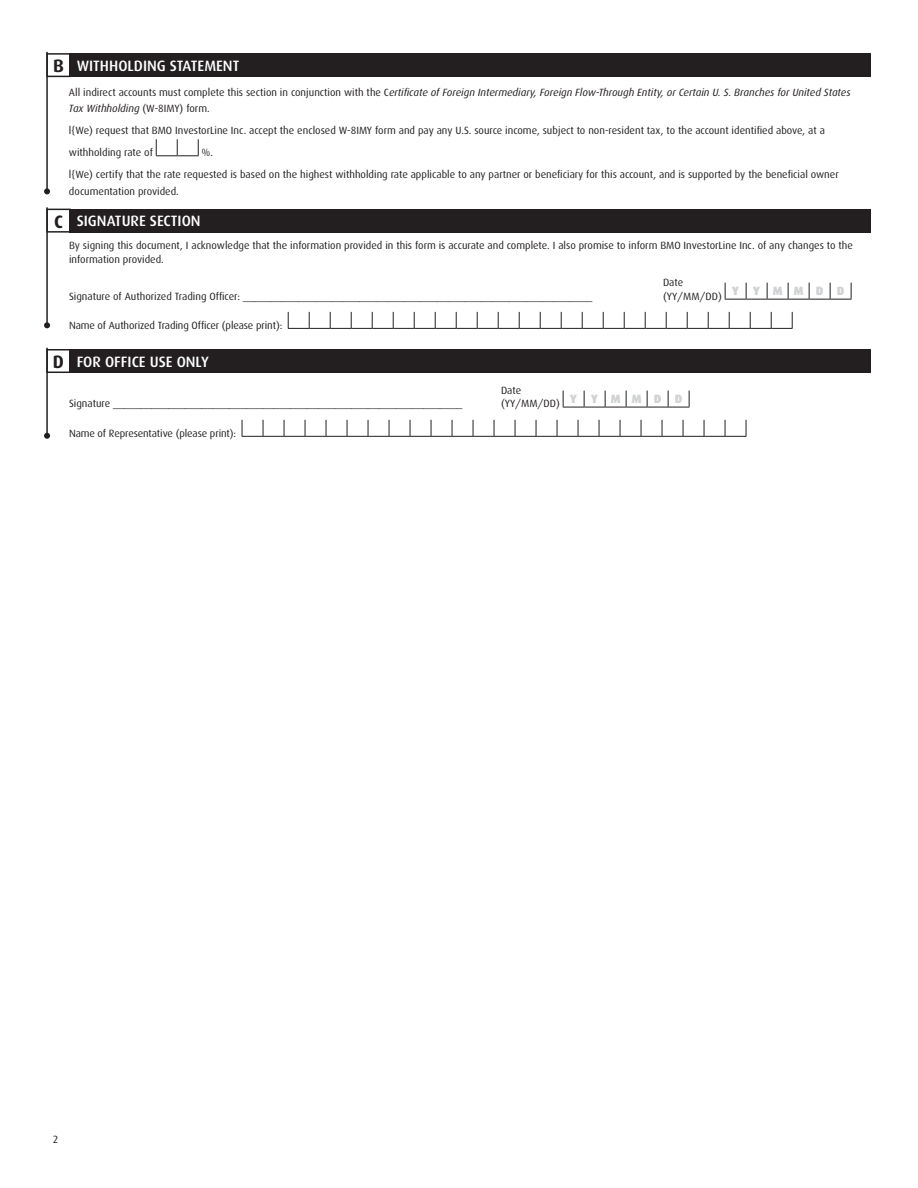
<style>
.page{position:relative;width:918px;height:1188px;background:#fff}
.page>*{position:absolute;margin:0;border:0;box-sizing:border-box;transform-origin:0 0}
.t1{font:500 15px "Dax";color:#fff}
.t2{font:10.5px/21.9px "Dax";color:#231f20}
.t3{font:italic 10.5px/16.5px "Dax";color:#231f20}
.s1{font-weight:700;font-size:18px;color:#231f20}
.s2{font-style:normal}
</style>
<div class="page">
<svg style="left:156px;top:139px;width:43px;height:17px"></svg>
<hr style="left:46px;top:207px;width:2px;height:118px;background:#231f20">
<svg style="left:44px;top:322px;width:6px;height:6px"></svg>
<hr style="left:46px;top:348px;width:2px;height:88px;background:#231f20">
<svg style="left:44px;top:433px;width:6px;height:6px"></svg>
<hr style="left:46px;top:52px;width:2px;height:139px;background:#231f20">
<svg style="left:44px;top:188px;width:6px;height:6px"></svg>
<div style="left:69px;top:209px;width:802px;height:24px;background:#231f20"></div>
<div style="left:46px;top:209px;width:25px;height:24px;border:2px solid #231f20"></div>
<div style="left:69px;top:349px;width:802px;height:24px;background:#231f20"></div>
<div style="left:46px;top:349px;width:25px;height:24px;border:2px solid #231f20"></div>
<div style="left:69px;top:53px;width:802px;height:24px;background:#231f20"></div>
<div style="left:46px;top:53px;width:25px;height:24px;border:2px solid #231f20"></div>
<svg style="left:725px;top:283px;width:127px;height:17px"></svg>
<svg style="left:288px;top:312px;width:505px;height:17px"></svg>
<svg style="left:563px;top:391px;width:127px;height:17px"></svg>
<svg style="left:242px;top:420px;width:505px;height:17px"></svg>
<h1 class="t1" style="left:53px;top:57px;width:188px"><span class="s1">B</span> WITHHOLDING STATEMENT</h1>
<p class="t3" style="left:69px;top:84px;width:783px"><span class="s2">All indirect accounts must complete this section in conjunction with the C</span>ertificate of Foreign Intermediary, Foreign Flow-Through Entity, or Certain U. S. Branches for United States<br>Tax Withholding <span class="s2">(W-8IMY) form.</span></p>
<p class="t2" style="left:69px;top:120px;width:757px">l{We) request that BMO InvestorLine Inc. accept the enclosed W-8IMY form and pay any U.S. source income, subject to non-resident tax, to the account identified above, at a withholding rate of</p>
<p class="t2" style="left:69px;top:142px;width:771px;text-indent:132px">%.<br>l{We) certify that the rate requested is based on the highest withholding rate applicable to any partner or beneficiary for this account, and is supported by the beneficial owner</p>
<p class="t2" style="left:69px;top:180px;width:111px">documentation provided.</p>
<h1 class="t1" style="left:54px;top:213px;width:148px"><span class="s1">C</span> SIGNATURE SECTION</h1>
<p class="t2" style="left:69px;top:239px;width:785px;line-height:13.5px">By signing this document, I acknowledge that the information provided in this form is accurate and complete. I also promise to inform BMO InvestorLine Inc. of any changes to the information provided.</p>
<p class="t2" style="left:663px;top:272px;width:22px">Date</p>
<p class="t2" style="left:69px;top:285px;width:525px">Signature of Authorized Trading Officer: _______________________________________________________________</p>
<p class="t2" style="left:663px;top:285px;width:183px">(YY/MM/DD) <sup>Y</sup> <sup>Y</sup> <sup>M</sup> <sup>M</sup> <sup>D</sup> <sup>D</sup></p>
<p class="t2" style="left:69px;top:314px;width:215px">Name of Authorized Trading Officer (please print):</p>
<h1 class="t1" style="left:53px;top:353px;width:157px"><span class="s1">D</span> FOR OFFICE USE ONLY</h1>
<p class="t2" style="left:501px;top:379px;width:22px">Date</p>
<p class="t2" style="left:69px;top:393px;width:395px">Signature _______________________________________________________________</p>
<p class="t2" style="left:501px;top:393px;width:183px">(YY/MM/DD) <sup>Y</sup> <sup>Y</sup> <sup>M</sup> <sup>M</sup> <sup>D</sup> <sup>D</sup></p>
<p class="t2" style="left:69px;top:422px;width:169px">Name of Representative (please print):</p>
<p class="t2" style="left:53px;top:1129px;width:7px">2</p>
</div>
